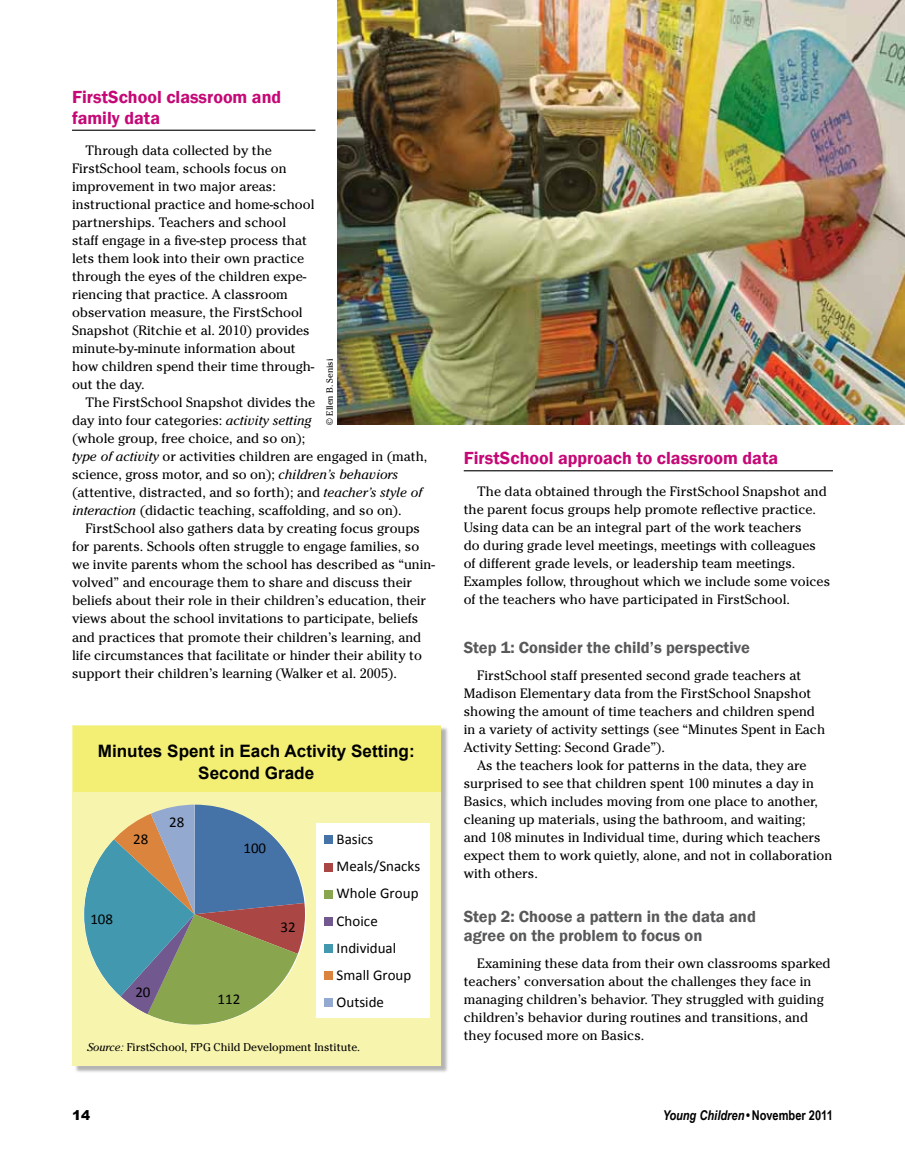
<style>
.page{position:relative;width:905px;height:1175px;background:#fff}
.page>*{position:absolute;margin:0;border:0;box-sizing:border-box;transform-origin:0 0}
.t1{font:700 27px/33px "Calibri";color:#000;text-align:center}
.t2{font:600 18px/21px "Franklin Gothic";color:#c50876}
.t3{font:700 17.1px/22.5px "Arial";color:#000;text-align:center}
.t4{font:600 16.5px/19.5px "Franklin Gothic";color:#58595b}
.t5{font:16.5px "Calibri";color:#000}
.t6{font:15px/27.2px "Calibri";color:#000}
.t7{font:13.5px/18px "Cheltenham Std";color:#000}
.t8{font:italic 700 13.5px "Arial Narrow";color:#000}
.t9{font:900 13.5px "Arial";color:#000}
.t10{font:11.25px "Cheltenham Std";color:#000}
.t11{font:9px "Cheltenham Std";color:#000}
.s1{font-style:italic}
.s2{font-style:normal}
</style>
<div class="page">
<img style="left:338px;top:0;width:566px;height:424px">
<hr style="left:72px;top:130px;width:243px;height:1px;background:#000">
<hr style="left:464px;top:470px;width:368px;height:1px;background:#000">
<div style="left:74px;top:726px;width:375px;height:347px;background:#000;opacity:.3"></div>
<div style="left:72px;top:724px;width:369px;height:341px;background:#f7f4ae"></div>
<div style="left:316px;top:823px;width:114px;height:194px;background:#fff"></div>
<svg style="left:85px;top:806px;width:220px;height:217px"></svg>
<div style="left:73px;top:725px;width:368px;height:66px;background:#f3ef74"></div>
<h2 class="t2" style="left:72px;top:86px;width:211px">FirstSchool classroom and family data</h2>
<p class="t7" style="left:72px;top:142px;width:244px;text-indent:14px">Through data collected by the FirstSchool team, schools focus on improvement in two major areas: instructional practice and home-school partnerships. Teachers and school staff engage in a five-step process that lets them look into their own practice through the eyes of the children expe&shy;riencing that practice. A classroom observation measure, the FirstSchool Snapshot (Ritchie et al. 2010) provides minute-by-minute information about how children spend their time through&shy;out the day.</p>
<p class="t7" style="left:72px;top:394px;width:357px;text-indent:14px">The FirstSchool Snapshot divides the<br>day into four categories: <span class="s1">activity setting<br></span>(whole group, free choice, and so on);<br><span class="s1">type of activity</span> or activities children are engaged in (math, science, gross motor, and so on); <span class="s1">children’s behaviors </span>(attentive, distracted, and so forth); and <span class="s1">teacher’s style of interaction</span> (didactic teaching, scaffolding, and so on).</p>
<p class="t7" style="left:72px;top:520px;width:364px;text-indent:14px">FirstSchool also gathers data by creating focus groups for parents. Schools often struggle to engage families, so we invite parents whom the school has described as “unin&shy;volved” and encourage them to share and discuss their beliefs about their role in their children’s education, their views about the school invitations to participate, beliefs and practices that promote their children’s learning, and life circumstances that facilitate or hinder their ability to support their children’s learning (Walker et al. 2005).</p>
<p class="t11" style="left:324px;top:424px;width:67px;rotate:-90deg">© Ellen B. Senisi</p>
<h1 class="t1" style="left:36px;top:723px;width:337px">Minutes spent in each activity setting: 2nd grade</h1>
<p class="t3" style="left:98px;top:740px;width:318px">Minutes Spent in Each Activity Setting:<br>Second Grade</p>
<h1 class="t1" style="left:139px;top:749px;width:204px">setting: 2nd grade</h1>
<p class="t6" style="left:169px;top:807px;width:17px">28</p>
<p class="t6" style="left:133px;top:824px;width:17px">28</p>
<p class="t6" style="left:336px;top:825px;width:85px">Basics<br>Meals/Snacks<br>Whole Group<br>Choice<br>Individual<br>Small Group<br>Outside</p>
<p class="t10" style="left:87px;top:1040px;width:274px"><span class="s1">Source:</span> FirstSchool, FPG Child Development Institute.</p>
<p class="t6" style="left:243px;top:833px;width:24px">100</p>
<p class="t6" style="left:373px;top:872px;width:83px">Whole Group</p>
<p class="t6" style="left:90px;top:904px;width:24px">108</p>
<p class="t6" style="left:280px;top:912px;width:17px">32</p>
<p class="t6" style="left:135px;top:977px;width:17px">20</p>
<p class="t6" style="left:217px;top:984px;width:24px">112</p>
<h2 class="t2" style="left:464px;top:448px;width:316px">FirstSchool approach to classroom data</h2>
<p class="t7" style="left:464px;top:482px;width:368px;text-indent:14px">The data obtained through the FirstSchool Snapshot and the parent focus groups help promote reflective practice.<br>Using data can be an integral part of the work teachers<br>do during grade level meetings, meetings with colleagues of different grade levels, or leadership team meetings.<br>Examples follow, throughout which we include some voices of the teachers who have participated in FirstSchool.</p>
<p class="t4" style="left:464px;top:638px;width:287px">Step 1: Consider the child’s perspective</p>
<p class="t7" style="left:464px;top:666px;width:363px;text-indent:14px">FirstSchool staff presented second grade teachers at Madison Elementary data from the FirstSchool Snapshot showing the amount of time teachers and children spend in a variety of activity settings (see “Minutes Spent in Each Activity Setting: Second Grade”).</p>
<p class="t7" style="left:464px;top:756px;width:370px;text-indent:14px">As the teachers look for patterns in the data, they are surprised to see that children spent 100 minutes a day in Basics, which includes moving from one place to another, cleaning up materials, using the bathroom, and waiting;<br>and 108 minutes in Individual time, during which teachers expect them to work quietly, alone, and not in collaboration with others.</p>
<p class="t4" style="left:464px;top:906px;width:294px">Step 2: Choose a pattern in the data and agree on the problem to focus on</p>
<p class="t7" style="left:464px;top:954px;width:368px;text-indent:14px">Examining these data from their own classrooms sparked teachers’ conversation about the challenges they face in managing children’s behavior. They struggled with guiding children’s behavior during routines and transitions, and they focused more on Basics.</p>
<p class="t5" style="left:723px;top:557px;width:10px">2</p>
<p class="t5" style="left:686px;top:564px;width:10px">2</p>
<p class="t9" style="left:72px;top:1105px;width:20px">14</p>
<p class="t8" style="left:663px;top:1105px;width:171px">Young Children <span class="s2">• November 2011</span></p>
</div>
